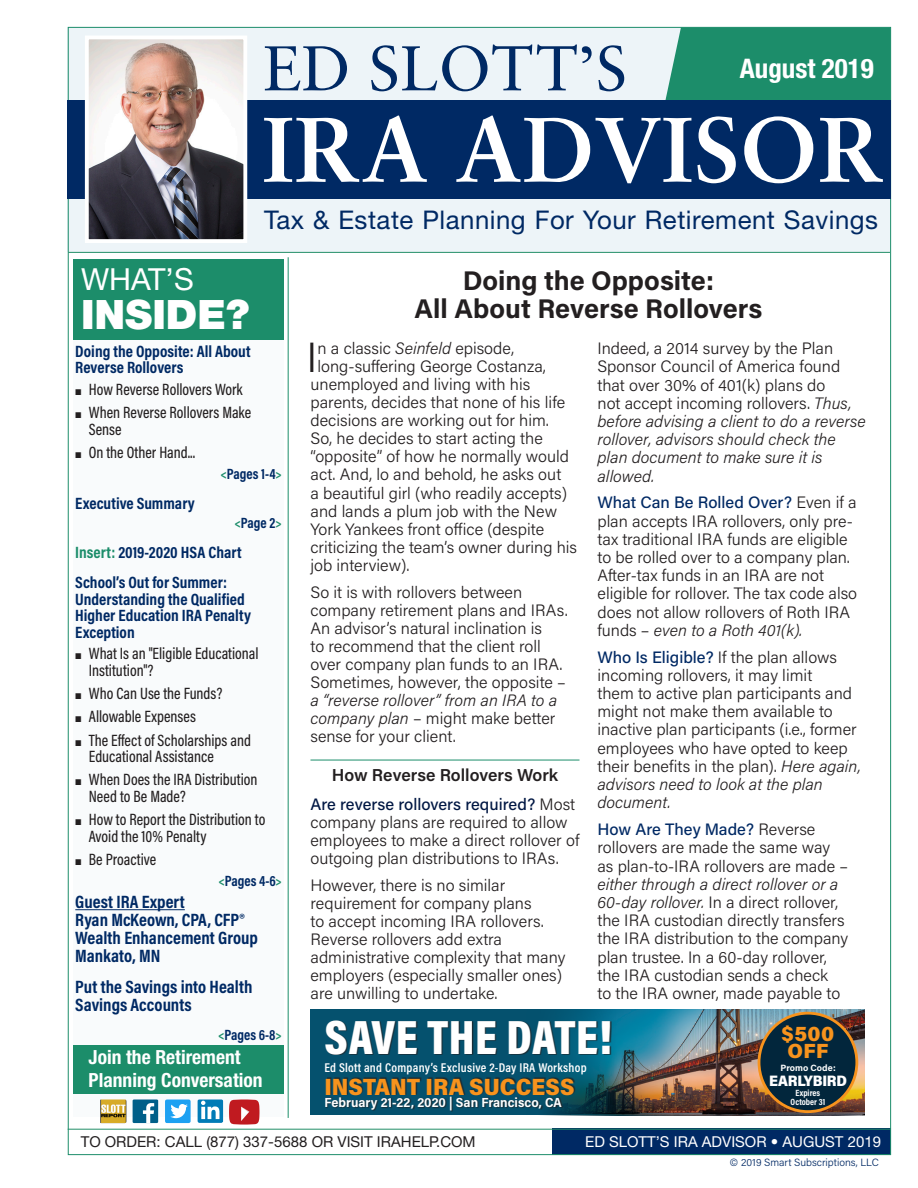
<style>
.page{position:relative;width:918px;height:1188px;background:#fff}
.page>*{position:absolute;margin:0;border:0;box-sizing:border-box;transform-origin:0 0}
.t1{font:900 48.75px "Acumin Pro Cond";letter-spacing:.01em;color:#fff}
.t2{font:300 42px "Acumin Pro";color:#231f20}
.t3{font:900 40.65px "Helvetica Neue";color:#fff}
.t4{font:30.45px "Helvetica Neue";color:#fff}
.t5{font:700 27px/28.5px "Acumin Pro";color:#231f20;text-align:center}
.t6{font:700 condensed 27px "Helvetica Neue";color:#fff}
.t7{font:25.8px "Helvetica Neue";letter-spacing:.02em;color:#002964}
.t8{font:900 23.55px "Acumin Pro Semi Cond";letter-spacing:.005em;color:#f7931d}
.t9{font:900 20.4px/17.7px "Acumin Pro";letter-spacing:.02em;color:#f7931d}
.t10{font:700 condensed 19.5px/22.5px "Helvetica Neue";color:#fff}
.t11{font:700 18px/18px "Acumin Pro Cond";color:#002964}
.t12{font:600 17.25px "Acumin Pro";color:#231f20}
.t13{font:300 16.5px/18.1px "Acumin Pro";color:#231f20}
.t14{font:500 16.5px/23.2px "Acumin Pro Cond";color:#231f20;scale:.95 1}
.t15{font:700 16.5px/16.5px "Acumin Pro Cond";color:#002964}
.t16{font:italic 300 16.5px/18.1px "Acumin Pro";color:#231f20;text-align:justify}
.t17{font:900 15.15px "Acumin Pro Semi Cond";letter-spacing:-.02em;color:#fff}
.t18{font:15px "Helvetica Neue";color:#231f20}
.t19{font:700 15px "Acumin Pro Cond";color:#002964;scale:.95 1}
.t20{font:15px "Helvetica Neue";color:#fff}
.t21{font:700 13.2px "Acumin Pro Semi Cond";color:#fff}
.t22{font:600 12.9px "Acumin Pro Cond";letter-spacing:.02em;color:#fff}
.t23{font:300 10.5px "Acumin Pro";color:#002964}
.t24{font:700 9.15px/9.1px "Acumin Pro Cond";color:#fff;text-align:center}
.t25{font:700 9.15px "Acumin Pro";color:#fff}
.s1{font-style:italic}
.s2{font-weight:500;color:#002964}
.s3{color:#1c8d6a}
.s4{font-style:normal}
.s5{font-weight:500;color:#001743}
</style>
<div class="page">
<div style="left:552px;top:1129px;width:339px;height:26px;background:#002964"></div>
<div style="left:68px;top:27px;width:822px;height:225px;background:#edf4f8"></div>
<div style="left:73px;top:341px;width:211px;height:776px;background:#f9fbfc"></div>
<div style="left:73px;top:1045px;width:211px;height:48px;background:#1c8d6a"></div>
<img style="left:100px;top:1100px;width:27px;height:23px">
<div style="left:165px;top:1100px;width:26px;height:23px;background:#1da1f2;border-radius:2px"></div>
<svg style="left:170px;top:1104px;width:18px;height:14px"></svg>
<svg style="left:197px;top:1100px;width:26px;height:23px"></svg>
<svg style="left:229px;top:1099px;width:31px;height:26px"></svg>
<div style="left:133px;top:1100px;width:25px;height:23px;background:#005f89"></div>
<svg style="left:143px;top:1103px;width:11px;height:20px"></svg>
<hr style="left:68px;top:1129px;width:823px;height:1px;background:#228e67">
<hr style="left:288px;top:257px;width:1px;height:861px;background:#1c8d6a">
<div style="left:73px;top:259px;width:211px;height:81px;background:#1c8d6a"></div>
<hr style="left:68px;top:252px;width:822px;height:1px;background:#228e67">
<div style="left:666px;top:29px;width:223px;height:71px;background:#1c8d6a"></div>
<div style="left:68px;top:100px;width:823px;height:99px;background:#002964"></div>
<svg style="left:264px;top:116px;width:619px;height:67px"></svg>
<svg style="left:265px;top:45px;width:359px;height:46px"></svg>
<img style="left:90px;top:41px;width:152px;height:197px">
<div style="left:85px;top:36px;width:162px;height:207px;border:4px solid #fff"></div>
<hr style="left:75px;top:909px;width:110px;height:1px;background:#002964">
<svg style="left:540px;top:1115px;width:325px;height:1px"></svg>
<div style="left:310px;top:1009px;width:553px;height:106px;background:#05516e"></div>
<img style="left:546px;top:1009px;width:319px;height:106px">
<div style="left:326px;top:1020px;width:286px;height:35px;background:#231f20;opacity:.75"></div>
<div style="left:327px;top:1077px;width:248px;height:19px;background:#231f20;opacity:.75"></div>
<div style="left:326px;top:1096px;width:237px;height:16px;background:#231f20;opacity:.75"></div>
<div style="left:759px;top:1013px;width:98px;height:99px;background:#02263c;border-radius:50%"></div>
<div style="left:758px;top:1012px;width:100px;height:101px;border:3px solid #f7931d;border-radius:50%"></div>
<hr style="left:310px;top:760px;width:269px;height:1px;background:#1c8d6a">
<h3 class="t6" style="left:740px;top:52px;width:135px">August 2019</h3>
<h3 class="t4" style="left:81px;top:261px;width:114px">WHAT’S</h3>
<h3 class="t3" style="left:81px;top:290px;width:170px">INSIDE?</h3>
<h3 class="t7" style="left:264px;top:204px;width:616px">Tax &amp; Estate Planning For Your Retirement Savings</h3>
<h3 class="t5" style="left:415px;top:265px;width:349px">Doing the Opposite:<br>All About Reverse Rollovers</h3>
<h2 class="t2" style="left:307px;top:328px;width:13px">I</h2>
<p class="t13" style="left:318px;top:339px;width:198px">n a classic <span class="s1">Seinfeld</span> episode,</p>
<p class="t13" style="left:597px;top:339px;width:270px">Indeed, a 2014 survey by the Plan<br>Sponsor Council of America found that over 30% of 401(k) plans do<br>not accept incoming rollovers. <span class="s1">Thus, before advising a client to do a reverse rollover, advisors should check the plan document to make sure it is allowed.</span></p>
<p class="t13" style="left:597px;top:493px;width:261px"><span class="s2">What Can Be Rolled Over?</span> Even if a plan accepts IRA rollovers, only pre&shy;tax traditional IRA funds are eligible to be rolled over to a company plan.<br>After-tax funds in an IRA are not eligible for rollover. The tax code also does not allow rollovers of Roth IRA funds – <span class="s1">even to a Roth 401(k).</span></p>
<p class="t13" style="left:597px;top:647px;width:265px"><span class="s2">Who Is Eligible?</span> If the plan allows incoming rollovers, it may limit<br>them to active plan participants and might not make them available to inactive plan participants (i.e., former employees who have opted to keep their benefits in the plan). <span class="s1">Here again, advisors need to look at the plan document.</span></p>
<p class="t13" style="left:597px;top:820px;width:252px"><span class="s2">How Are They Made?</span> Reverse rollovers are made the same way as plan-to-IRA rollovers are made –</p>
<p class="t13" style="left:597px;top:874px;width:252px"><span class="s1">either through a direct rollover or a 60-day rollover.</span> In a direct rollover, the IRA custodian directly transfers the IRA distribution to the company plan trustee. In a 60-day rollover, the IRA custodian sends a check<br>to the IRA owner, made payable to</p>
<p class="t15" style="left:75px;top:342px;width:177px">Doing the Opposite: All About<br>Reverse Rollovers</p>
<p class="t14" style="left:89px;top:377px;width:172px">How Reverse Rollovers Work<br>When Reverse Rollovers Make</p>
<p class="t14" style="left:89px;top:417px;width:113px">Sense<br>On the Other Hand...</p>
<p class="t19" style="left:221px;top:464px;width:66px"><span class="s3">&lt;</span>Pages 1-4<span class="s3">&gt;</span></p>
<p class="t15" style="left:75px;top:494px;width:121px">Executive Summary</p>
<p class="t19" style="left:235px;top:513px;width:51px"><span class="s3">&lt;</span>Page 2<span class="s3">&gt;</span></p>
<p class="t15" style="left:75px;top:537px;width:168px;line-height:30px"><span class="s3">Insert:</span> 2019-2020 HSA Chart<br>School’s Out for Summer:</p>
<p class="t15" style="left:75px;top:590px;width:177px">Understanding the Qualified<br>Higher Education IRA Penalty<br>Exception</p>
<p class="t14" style="left:89px;top:645px;width:180px;line-height:16.5px">What Is an "Eligible Educational<br>Institution"?</p>
<p class="t14" style="left:89px;top:681px;width:172px">Who Can Use the Funds?<br>Allowable Expenses<br>The Effect of Scholarships and</p>
<p class="t14" style="left:89px;top:744px;width:179px">Educational Assistance<br>When Does the IRA Distribution</p>
<p class="t14" style="left:89px;top:784px;width:187px">Need to Be Made?<br>How to Report the Distribution to</p>
<p class="t14" style="left:89px;top:824px;width:125px">Avoid the 10% Penalty<br>Be Proactive</p>
<p class="t19" style="left:218px;top:871px;width:68px"><span class="s3">&lt;</span>Pages 4-6<span class="s3">&gt;</span></p>
<p class="t11" style="left:75px;top:892px;width:184px">Guest IRA Expert<br>Ryan McKeown, CPA, CFP®<br>Wealth Enhancement Group<br>Mankato, MN</p>
<p class="t11" style="left:75px;top:978px;width:179px">Put the Savings into Health<br>Savings Accounts</p>
<p class="t19" style="left:218px;top:1025px;width:69px"><span class="s3">&lt;</span>Pages 6-8<span class="s3">&gt;</span></p>
<h1 class="t1" style="left:324px;top:1005px;width:289px">SAVE THE DATE!</h1>
<p class="t22" style="left:324px;top:1059px;width:264px">Ed Slott and Company’s Exclusive 2-Day IRA Workshop</p>
<h3 class="t8" style="left:324px;top:1070px;width:252px">INSTANT IRA SUCCESS</h3>
<p class="t21" style="left:324px;top:1094px;width:239px">February 21-22, 2020 | San Francisco, CA</p>
<p class="t13" style="left:318px;top:357px;width:230px">long-suffering George Costanza,</p>
<p class="t13" style="left:310px;top:375px;width:221px">unemployed and living with his</p>
<p class="t13" style="left:310px;top:393px;width:256px">parents, decides that none of his life</p>
<p class="t13" style="left:310px;top:411px;width:240px">decisions are working out for him.</p>
<p class="t13" style="left:310px;top:429px;width:234px">So, he decides to start acting the</p>
<p class="t13" style="left:310px;top:447px;width:260px">“opposite” of how he normally would</p>
<p class="t13" style="left:310px;top:465px;width:252px">act. And, lo and behold, he asks out</p>
<p class="t13" style="left:310px;top:483px;width:258px">a beautiful girl (who readily accepts)</p>
<p class="t13" style="left:310px;top:501px;width:248px">and lands a plum job with the New</p>
<p class="t13" style="left:310px;top:519px;width:235px">York Yankees front office (despite</p>
<p class="t13" style="left:310px;top:537px;width:268px">criticizing the team’s owner during his</p>
<p class="t13" style="left:310px;top:555px;width:101px">job interview).</p>
<p class="t13" style="left:310px;top:582px;width:259px">So it is with rollovers between company retirement plans and IRAs.<br>An advisor’s natural inclination is<br>to recommend that the client roll over company plan funds to an IRA.<br>Sometimes, however, the opposite –</p>
<p class="t16" style="left:310px;top:691px;width:248px">a “reverse rollover” from an IRA to a company plan <span class="s4">– might make better sense for your client.</span></p>
<p class="t12" style="left:332px;top:763px;width:228px">How Reverse Rollovers Work</p>
<p class="t13" style="left:310px;top:794px;width:270px"><span class="s5">Are reverse rollovers required?</span> Most company plans are required to allow employees to make a direct rollover of outgoing plan distributions to IRAs.</p>
<p class="t13" style="left:310px;top:875px;width:256px">However, there is no similar requirement for company plans<br>to accept incoming IRA rollovers.<br>Reverse rollovers add extra administrative complexity that many employers (especially smaller ones) are unwilling to undertake.</p>
<p class="t9" style="left:782px;top:1024px;width:54px">$500<br>OFF</p>
<p class="t24" style="left:791px;top:1088px;width:36px">Expires<br>October 31</p>
<p class="t10" style="left:89px;top:1046px;width:175px">Join the Retirement<br>Planning Conversation</p>
<p class="t25" style="left:781px;top:1061px;width:57px">Promo Code:</p>
<p class="t17" style="left:769px;top:1070px;width:79px">EARLYBIRD</p>
<p class="t18" style="left:81px;top:1133px;width:396px">TO ORDER: CALL (877) 337-5688 OR VISIT IRAHELP.COM</p>
<p class="t20" style="left:585px;top:1133px;width:297px">ED SLOTT’S IRA ADVISOR • AUGUST 2019</p>
<p class="t23" style="left:730px;top:1155px;width:150px">© 2019 Smart Subscriptions, LLC</p>
</div>
